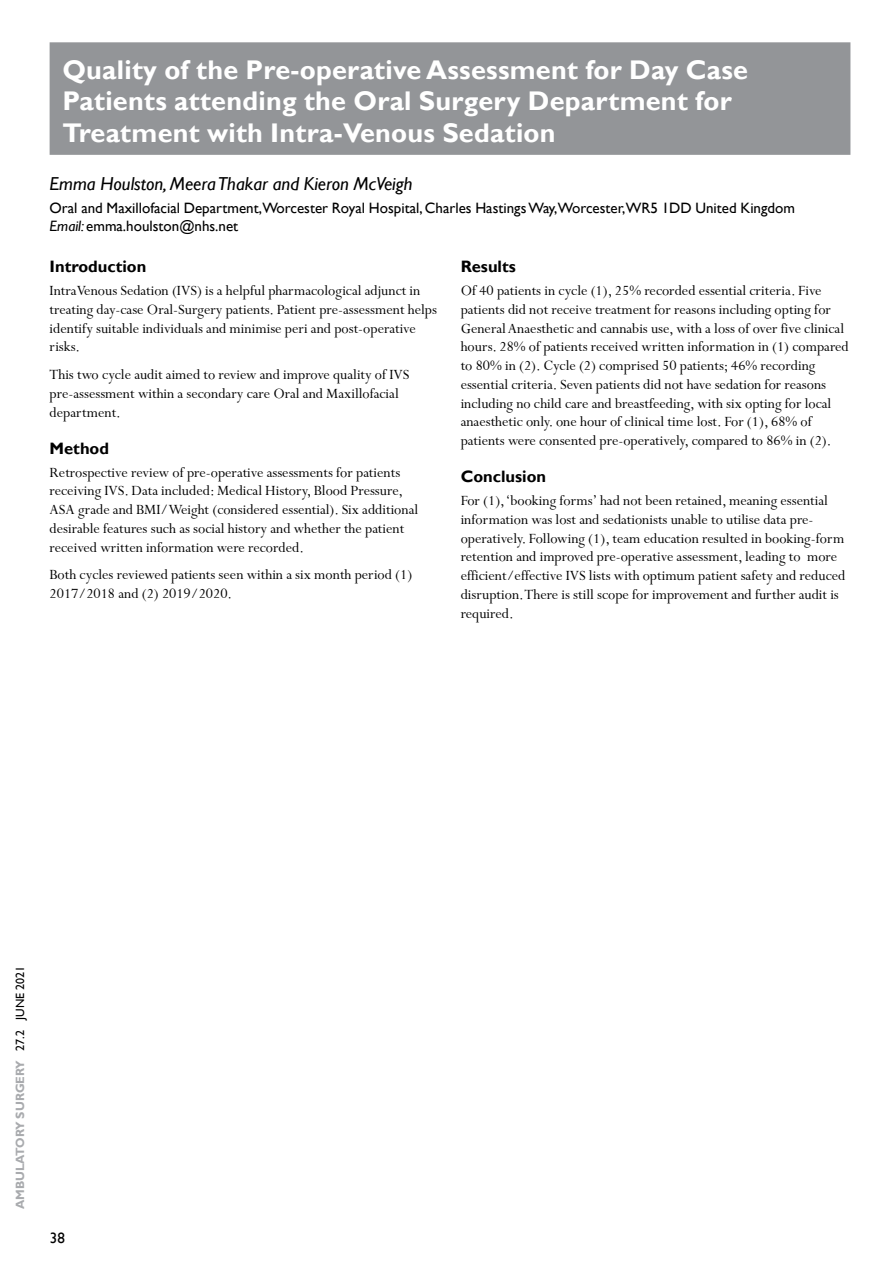
<style>
.page{position:relative;width:893px;height:1263px;background:#fff}
.page>*{position:absolute;margin:0;border:0;box-sizing:border-box;transform-origin:0 0}
.t1{font:700 27px/31.5px "Gill Sans";letter-spacing:.01em;color:#fff}
.t2{font:italic 18.75px "Gill Sans";color:#000}
.t3{font:700 16.5px "Gill Sans";color:#000}
.t4{font:15.75px/18.8px "Perpetua";color:#000}
.t5{font:15px/18.8px "Gill Sans";color:#000}
.t6{font:700 12px "Gill Sans";color:#a9abae}
.s1{font-style:italic}
.s2{font-weight:400;color:#000}
</style>
<div class="page">
<div style="left:50px;top:42px;width:800px;height:113px;background:#939598"></div>
<h1 class="t1" style="left:62px;top:55px;width:687px">Quality of the Pre-operative Assessment for Day Case<br>Patients attending the Oral Surgery Department for<br>Treatment with Intra-Venous Sedation</h1>
<p class="t2" style="left:50px;top:172px;width:364px">Emma Houlston, Meera Thakar and Kieron McVeigh</p>
<p class="t5" style="left:50px;top:198px;width:747px">Oral and Maxillofacial Department,Worcester Royal Hospital, Charles Hastings Way,Worcester,WR5 1DD United Kingdom<br><span class="s1">Email:</span> emma.houlston@nhs.net</p>
<p class="t3" style="left:50px;top:257px;width:98px">Introduction</p>
<p class="t4" style="left:50px;top:282px;width:389px">IntraVenous Sedation (IVS) is a helpful pharmacological adjunct in treating day-case Oral-Surgery patients. Patient pre-assessment helps identify suitable individuals and minimise peri and post-operative risks.</p>
<p class="t4" style="left:50px;top:366px;width:361px">This two cycle audit aimed to review and improve quality of IVS pre-assessment within a secondary care Oral and Maxillofacial department.</p>
<p class="t3" style="left:50px;top:438px;width:61px">Method</p>
<p class="t4" style="left:50px;top:463px;width:370px">Retrospective review of pre-operative assessments for patients receiving IVS. Data included: Medical History, Blood Pressure, ASA grade and BMI/Weight (considered essential). Six additional desirable features such as social history and whether the patient received written information were recorded.</p>
<p class="t4" style="left:50px;top:566px;width:364px">Both cycles reviewed patients seen within a six month period (1)<br>2017/2018 and (2) 2019/2020.</p>
<p class="t3" style="left:461px;top:257px;width:57px">Results</p>
<p class="t4" style="left:461px;top:282px;width:390px">Of 40 patients in cycle (1), 25% recorded essential criteria. Five patients did not receive treatment for reasons including opting for General Anaesthetic and cannabis use, with a loss of over five clinical hours. 28% of patients received written information in (1) compared to 80% in (2). Cycle (2) comprised 50 patients; 46% recording essential criteria. Seven patients did not have sedation for reasons including no child care and breastfeeding, with six opting for local anaesthetic only. one hour of clinical time lost. For (1), 68% of patients were consented pre-operatively, compared to 86% in (2).</p>
<p class="t3" style="left:461px;top:467px;width:87px">Conclusion</p>
<p class="t4" style="left:461px;top:492px;width:386px">For (1), ‘booking forms’ had not been retained, meaning essential information was lost and sedationists unable to utilise data pre&shy;operatively. Following (1), team education resulted in booking-form retention and improved pre-operative assessment, leading to more efficient/effective IVS lists with optimum patient safety and reduced disruption. There is still scope for improvement and further audit is required.</p>
<p class="t6" style="left:13px;top:1209px;width:245px;rotate:-90deg">AMBULATORY SURGERY <span class="s2">27.2 JUNE 2021</span></p>
<p class="t5" style="left:50px;top:1228px;width:16px">38</p>
</div>
